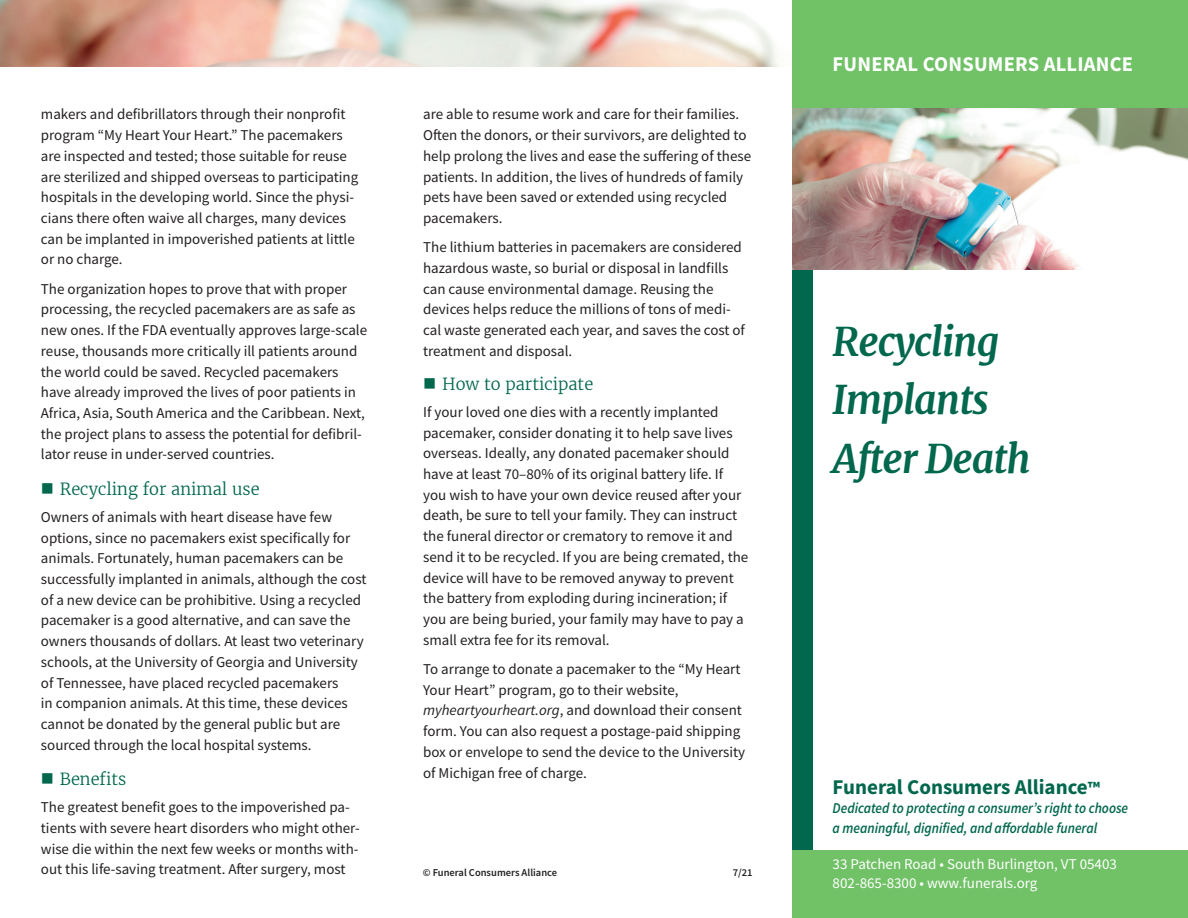
<style>
.page{position:relative;width:1188px;height:918px;background:#fff}
.page>*{position:absolute;margin:0;border:0;box-sizing:border-box;transform-origin:0 0}
.t1{font:italic 700 39px/58.5px "Merriweather";letter-spacing:-.025em;color:#01674d}
.t2{font:700 21px "Source Sans Pro";color:#01674d}
.t3{font:700 21px "Source Sans Pro";letter-spacing:.01em;color:#fff}
.t4{font:300 16.5px "Merriweather";color:#01674d}
.t5{font:15px/20.7px "Source Sans Pro";color:#231f20}
.t6{font:italic 600 15px/19.5px "Source Sans Pro";color:#01674d;scale:.9 1}
.t7{font:15px/19.5px "Source Sans Pro";color:#fff}
.t8{font:600 10.5px "Source Sans Pro";color:#231f20}
.s1{font-style:italic}
.s2{font-size:18px}
</style>
<div class="page">
<img style="left:0;top:0;width:778px;height:67px">
<div style="left:793px;top:264px;width:20px;height:586px;background:#01674d"></div>
<div style="left:792px;top:850px;width:396px;height:68px;background:#71c167"></div>
<div style="left:792px;top:0;width:396px;height:108px;background:#71c167"></div>
<img style="left:792px;top:108px;width:396px;height:162px">
<p class="t5" style="left:41px;top:104px;width:319px">makers and defibrillators through their nonprofit program “My Heart Your Heart.” The pacemakers are inspected and tested; those suitable for reuse are sterilized and shipped overseas to participating hospitals in the developing world. Since the physi&shy;cians there often waive all charges, many devices can be implanted in impoverished patients at little or no charge.</p>
<p class="t5" style="left:41px;top:278px;width:328px">The organization hopes to prove that with proper processing, the recycled pacemakers are as safe as new ones. If the FDA eventually approves large-scale reuse, thousands more critically ill patients around the world could be saved. Recycled pacemakers have already improved the lives of poor patients in Africa, Asia, South America and the Caribbean. Next, the project plans to assess the potential for defibril&shy;lator reuse in under-served countries.</p>
<p class="t4" style="left:41px;top:479px;width:220px">■ Recycling for animal use</p>
<p class="t5" style="left:41px;top:507px;width:327px">Owners of animals with heart disease have few options, since no pacemakers exist specifically for animals. Fortunately, human pacemakers can be successfully implanted in animals, although the cost of a new device can be prohibitive. Using a recycled pacemaker is a good alternative, and can save the owners thousands of dollars. At least two veterinary schools, at the University of Georgia and University of Tennessee, have placed recycled pacemakers<br>in companion animals. At this time, these devices cannot be donated by the general public but are sourced through the local hospital systems.</p>
<p class="t4" style="left:41px;top:769px;width:87px">■ Benefits</p>
<p class="t5" style="left:41px;top:797px;width:320px">The greatest benefit goes to the impoverished pa&shy;tients with severe heart disorders who might other&shy;wise die within the next few weeks or months with&shy;out this life-saving treatment. After surgery, most</p>
<p class="t5" style="left:423px;top:104px;width:330px">are able to resume work and care for their families.<br>Often the donors, or their survivors, are delighted to help prolong the lives and ease the suffering of these patients. In addition, the lives of hundreds of family pets have been saved or extended using recycled pacemakers.</p>
<p class="t5" style="left:423px;top:237px;width:323px">The lithium batteries in pacemakers are considered hazardous waste, so burial or disposal in landfills can cause environmental damage. Reusing the devices helps reduce the millions of tons of medi&shy;cal waste generated each year, and saves the cost of treatment and disposal.</p>
<p class="t4" style="left:423px;top:374px;width:172px">■ How to participate</p>
<p class="t5" style="left:423px;top:402px;width:327px">If your loved one dies with a recently implanted pacemaker, consider donating it to help save lives overseas. Ideally, any donated pacemaker should have at least 70–80% of its original battery life. If you wish to have your own device reused after your death, be sure to tell your family. They can instruct the funeral director or crematory to remove it and send it to be recycled. If you are being cremated, the device will have to be removed anyway to prevent the battery from exploding during incineration; if you are being buried, your family may have to pay a small extra fee for its removal.</p>
<p class="t5" style="left:423px;top:659px;width:324px">To arrange to donate a pacemaker to the “My Heart Your Heart” program, go to their website, <span class="s1">myheartyourheart.org</span>, and download their consent form. You can also request a postage-paid shipping box or envelope to send the device to the University of Michigan free of charge.</p>
<p class="t8" style="left:423px;top:865px;width:136px">© Funeral Consumers Alliance</p>
<p class="t8" style="left:733px;top:865px;width:21px">7/21</p>
<h2 class="t3" style="left:833px;top:50px;width:302px">FUNERAL CONSUMERS ALLIANCE</h2>
<h1 class="t1" style="left:833px;top:313px;width:199px">Recycling<br>Implants<br>After Death</h1>
<h2 class="t2" style="left:833px;top:773px;width:269px">Funeral Consumers Alliance<span class="s2">™</span></h2>
<p class="t6" style="left:833px;top:798px;width:330px">Dedicated to protecting a consumer’s right to choose a meaningful, dignified, and affordable funeral</p>
<p class="t7" style="left:833px;top:854px;width:286px">33 Patchen Road • South Burlington, VT 05403<br>802-865-8300 • www.funerals.org</p>
</div>
